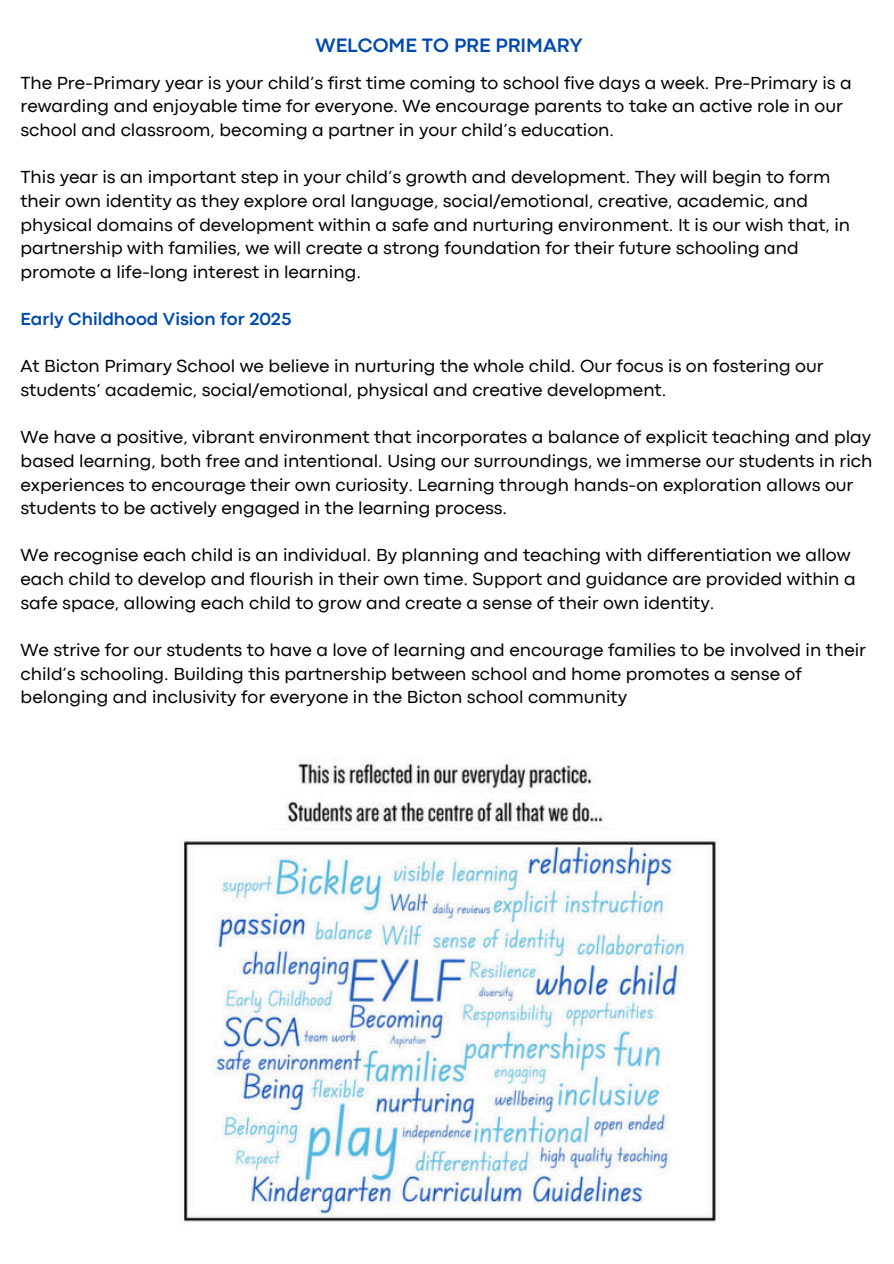
<style>
.page{position:relative;width:894px;height:1264px;background:#fff}
.page>*{position:absolute;margin:0;border:0;box-sizing:border-box;transform-origin:0 0}
.t1{font:700 20.25px "Codec Pro";color:#004aad}
.t2{font:18.3px/23.7px "Codec Pro";color:#000}
.t3{font:700 18.3px "Codec Pro";color:#004aad}
</style>
<div class="page">
<img style="left:180px;top:757px;width:536px;height:465px">
<p class="t1" style="left:315px;top:33px;width:269px">WELCOME TO PRE PRIMARY</p>
<p class="t2" style="left:20px;top:71px;width:832px">The Pre-Primary year is your child’s first time coming to school five days a week. Pre-Primary is a rewarding and enjoyable time for everyone. We encourage parents to take an active role in our school and classroom, becoming a partner in your child’s education.</p>
<p class="t2" style="left:20px;top:165px;width:831px">This year is an important step in your child’s growth and development. They will begin to form their own identity as they explore oral language, social/emotional, creative, academic, and physical domains of development within a safe and nurturing environment. It is our wish that, in partnership with families, we will create a strong foundation for their future schooling and promote a life-long interest in learning.</p>
<p class="t3" style="left:20px;top:308px;width:272px">Early Childhood Vision for 2025</p>
<p class="t2" style="left:20px;top:354px;width:804px">At Bicton Primary School we believe in nurturing the whole child. Our focus is on fostering our students’ academic, social/emotional, physical and creative development.</p>
<p class="t2" style="left:20px;top:425px;width:853px">We have a positive, vibrant environment that incorporates a balance of explicit teaching and play based learning, both free and intentional. Using our surroundings, we immerse our students in rich experiences to encourage their own curiosity. Learning through hands-on exploration allows our students to be actively engaged in the learning process.</p>
<p class="t2" style="left:20px;top:543px;width:836px">We recognise each child is an individual. By planning and teaching with differentiation we allow each child to develop and flourish in their own time. Support and guidance are provided within a safe space, allowing each child to grow and create a sense of their own identity.</p>
<p class="t2" style="left:20px;top:638px;width:846px">We strive for our students to have a love of learning and encourage families to be involved in their child’s schooling. Building this partnership between school and home promotes a sense of belonging and inclusivity for everyone in the Bicton school community</p>
</div>
